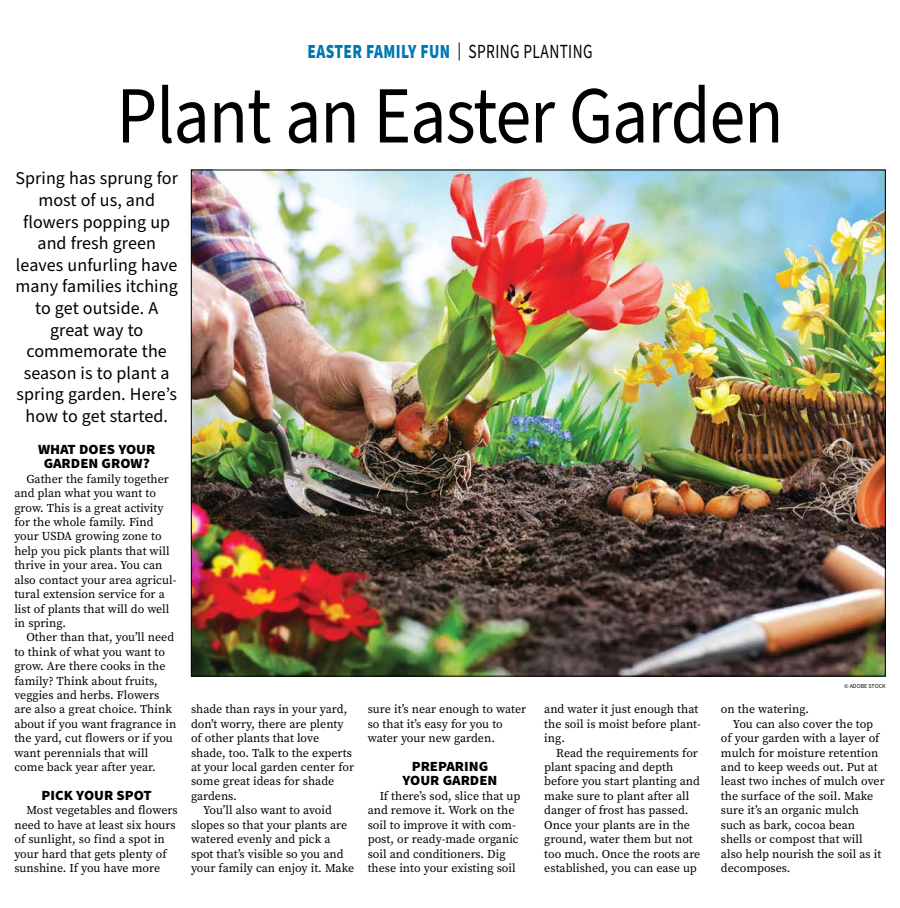
<style>
.page{position:relative;width:900px;height:908px;background:#fff}
.page>*{position:absolute;margin:0;border:0;box-sizing:border-box;transform-origin:0 0}
.t1{font:81px "Source Sans Pro";letter-spacing:-.015em;color:#000;scale:.89 1}
.t2{font:900 20px "Source Sans Pro";letter-spacing:.025em;color:#0077b1;scale:.77 1}
.t3{font:18px/21.6px "Source Sans Pro";letter-spacing:.005em;color:#000;text-align:center}
.t4{font:900 14px/14.4px "Source Sans Pro";color:#000;text-align:center;scale:1.05 1}
.t5{font:12px/14.4px "Source Serif Pro";color:#000}
.t6{font:6px "Source Sans Pro";color:#000}
.s1{font-weight:400;font-size:18px;color:#000}
.s2{font-weight:400;color:#000}
</style>
<div class="page">
<img style="left:193px;top:172px;width:691px;height:502px">
<h2 class="t2" style="left:307px;top:38px;width:372px">EASTER FAMILY FUN <span class="s1">|</span> <span class="s2">SPRING PLANTING</span></h2>
<h1 class="t1" style="left:117px;top:61px;width:751px">Plant an Easter Garden</h1>
<h3 class="t3" style="left:15px;top:168px;width:164px">Spring has sprung for most of us, and flowers popping up and fresh green leaves unfurling have many families itching to get outside. A great way to commemorate the season is to plant a spring garden. Here’s how to get started.</h3>
<p class="t4" style="left:38px;top:442px;width:113px">WHAT DOES YOUR<br>GARDEN GROW?</p>
<p class="t5" style="left:14px;top:471px;width:164px;text-indent:12px">Gather the family together and plan what you want to grow. This is a great activity for the whole family. Find your USDA growing zone to help you pick plants that will thrive in your area. You can also contact your area agricul&shy;tural extension service for a list of plants that will do well in spring.</p>
<p class="t5" style="left:14px;top:630px;width:163px;text-indent:12px">Other than that, you’ll need to think of what you want to grow. Are there cooks in the family? Think about fruits, veggies and herbs. Flowers are also a great choice. Think about if you want fragrance in the yard, cut flowers or if you want perennials that will come back year after year.</p>
<p class="t4" style="left:42px;top:788px;width:106px">PICK YOUR SPOT</p>
<p class="t5" style="left:14px;top:802px;width:165px;text-indent:12px">Most vegetables and flowers need to have at least six hours of sunlight, so find a spot in your hard that gets plenty of sunshine. If you have more</p>
<p class="t5" style="left:191px;top:702px;width:158px">shade than rays in your yard,</p>
<p class="t5" style="left:191px;top:716px;width:154px">don’t worry, there are plenty</p>
<p class="t5" style="left:191px;top:730px;width:130px">of other plants that love</p>
<p class="t5" style="left:191px;top:745px;width:162px">shade, too. Talk to the experts</p>
<p class="t5" style="left:191px;top:759px;width:165px">at your local garden center for</p>
<p class="t5" style="left:191px;top:774px;width:145px">some great ideas for shade</p>
<p class="t5" style="left:191px;top:788px;width:47px">gardens.</p>
<p class="t5" style="left:203px;top:802px;width:130px">You’ll also want to avoid</p>
<p class="t5" style="left:191px;top:817px;width:158px">slopes so that your plants are</p>
<p class="t5" style="left:191px;top:831px;width:141px">watered evenly and pick a</p>
<p class="t5" style="left:191px;top:846px;width:154px">spot that’s visible so you and</p>
<p class="t5" style="left:191px;top:860px;width:165px">your family can enjoy it. Make</p>
<p class="t5" style="left:368px;top:702px;width:160px">sure it’s near enough to water so that it’s easy for you to water your new garden.</p>
<p class="t4" style="left:403px;top:759px;width:92px">PREPARING<br>YOUR GARDEN</p>
<p class="t5" style="left:368px;top:788px;width:154px;text-indent:12px">If there’s sod, slice that up and remove it. Work on the soil to improve it with com&shy;post, or ready-made organic soil and conditioners. Dig these into your existing soil</p>
<p class="t5" style="left:544px;top:702px;width:158px">and water it just enough that the soil is moist before plant&shy;ing.</p>
<p class="t5" style="left:544px;top:745px;width:158px;text-indent:12px">Read the requirements for plant spacing and depth before you start planting and make sure to plant after all danger of frost has passed.<br>Once your plants are in the ground, water them but not too much. Once the roots are established, you can ease up</p>
<p class="t6" style="left:844px;top:681px;width:43px">© ADOBE STOCK</p>
<p class="t5" style="left:721px;top:702px;width:90px">on the watering.</p>
<p class="t5" style="left:733px;top:716px;width:142px">You can also cover the top</p>
<p class="t5" style="left:721px;top:730px;width:160px">of your garden with a layer of</p>
<p class="t5" style="left:721px;top:745px;width:159px">mulch for moisture retention</p>
<p class="t5" style="left:721px;top:759px;width:158px">and to keep weeds out. Put at</p>
<p class="t5" style="left:721px;top:774px;width:165px">least two inches of mulch over</p>
<p class="t5" style="left:721px;top:788px;width:154px">the surface of the soil. Make</p>
<p class="t5" style="left:721px;top:802px;width:140px">sure it’s an organic mulch</p>
<p class="t5" style="left:721px;top:817px;width:136px">such as bark, cocoa bean</p>
<p class="t5" style="left:721px;top:831px;width:143px">shells or compost that will</p>
<p class="t5" style="left:721px;top:846px;width:162px">also help nourish the soil as it</p>
<p class="t5" style="left:721px;top:860px;width:71px">decomposes.</p>
</div>
